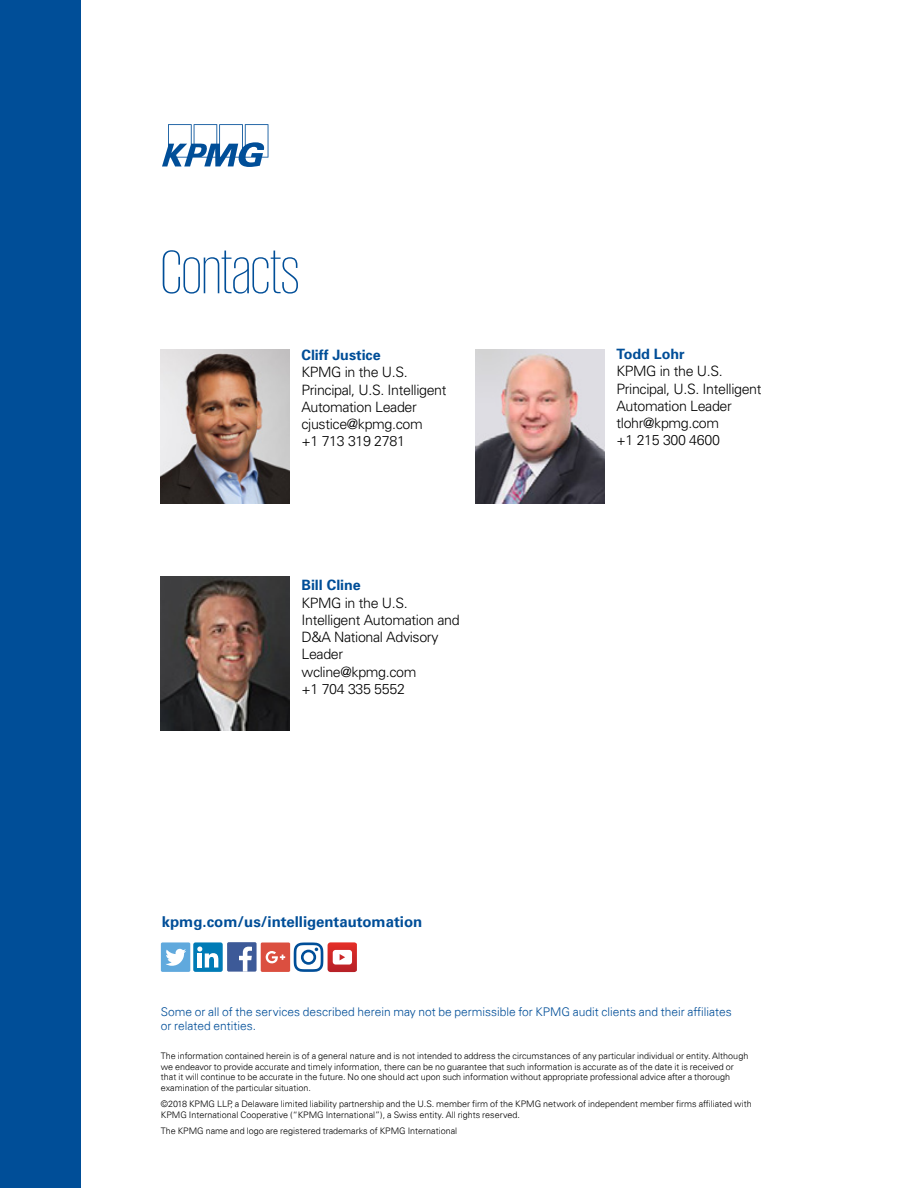
<style>
.page{position:relative;width:918px;height:1188px;background:#fff}
.page>*{position:absolute;margin:0;border:0;box-sizing:border-box;transform-origin:0 0}
.t1{font:200 63px "KPMG";color:#004e98}
.t2{font:700 15px "Univers 65";color:#004e98}
.t3{font:300 14.25px/17.2px "Univers";letter-spacing:-.025em;color:#000}
.t4{font:700 14.25px "Univers";color:#004e98}
.t5{font:300 12px/13.5px "Univers 45";color:#004e98}
.t6{font:300 9px/10.5px "Univers 45";color:#000}
</style>
<div class="page">
<svg style="left:162px;top:124px;width:106px;height:43px"></svg>
<img style="left:161px;top:350px;width:128px;height:154px">
<img style="left:476px;top:350px;width:128px;height:154px">
<img style="left:161px;top:577px;width:128px;height:153px">
<div style="left:193px;top:942px;width:30px;height:30px;background:#007bb6;border-radius:2px"></div>
<svg style="left:197px;top:947px;width:21px;height:21px"></svg>
<div style="left:227px;top:942px;width:30px;height:30px;background:#3d5a98;border-radius:2px"></div>
<svg style="left:239px;top:947px;width:13px;height:25px"></svg>
<div style="left:161px;top:942px;width:29px;height:30px;background:#60a9dd;border-radius:2px"></div>
<svg style="left:166px;top:949px;width:20px;height:17px"></svg>
<div style="left:0;top:0;width:81px;height:1188px;background:#004e98"></div>
<svg style="left:261px;top:942px;width:96px;height:30px"></svg>
<h1 class="t1" style="left:161px;top:242px;width:140px">Contacts</h1>
<h3 class="t4" style="left:302px;top:346px;width:81px">Cliff Justice</h3>
<h3 class="t4" style="left:616px;top:345px;width:70px">Todd Lohr</h3>
<h3 class="t3" style="left:302px;top:364px;width:108px">KPMG in the U.S.</h3>
<h3 class="t3" style="left:616px;top:363px;width:108px">KPMG in the U.S.</h3>
<h3 class="t3" style="left:302px;top:381px;width:147px">Principal, U.S. Intelligent</h3>
<h3 class="t3" style="left:616px;top:380px;width:147px">Principal, U.S. Intelligent</h3>
<h3 class="t3" style="left:302px;top:398px;width:117px">Automation Leader</h3>
<h3 class="t3" style="left:616px;top:397px;width:117px">Automation Leader</h3>
<h3 class="t3" style="left:302px;top:416px;width:123px">cjustice@kpmg.com</h3>
<h3 class="t3" style="left:616px;top:414px;width:104px">tlohr@kpmg.com</h3>
<h3 class="t3" style="left:302px;top:433px;width:105px">+1 713 319 2781</h3>
<h3 class="t3" style="left:616px;top:432px;width:105px">+1 215 300 4600</h3>
<h3 class="t4" style="left:302px;top:577px;width:61px">Bill Cline</h3>
<h3 class="t3" style="left:302px;top:594px;width:160px">KPMG in the U.S.<br>Intelligent Automation and<br>D&amp;A National Advisory<br>Leader wcline@kpmg.com<br>+1 704 335 5552</h3>
<h2 class="t2" style="left:162px;top:913px;width:262px">kpmg.com/us/intelligentautomation</h2>
<h3 class="t5" style="left:161px;top:1005px;width:572px">Some or all of the services described herein may not be permissible for KPMG audit clients and their affiliates or related entities.</h3>
<p class="t6" style="left:161px;top:1051px;width:589px">The information contained herein is of a general nature and is not intended to address the circumstances of any particular individual or entity. Although we endeavor to provide accurate and timely information, there can be no guarantee that such information is accurate as of the date it is received or that it will continue to be accurate in the future. No one should act upon such information without appropriate professional advice after a thorough examination of the particular situation.</p>
<p class="t6" style="left:161px;top:1099px;width:592px">©2018 KPMG LLP, a Delaware limited liability partnership and the U.S. member firm of the KPMG network of independent member firms affiliated with<br>KPMG International Cooperative (“KPMG International”), a Swiss entity. All rights reserved.</p>
<p class="t6" style="left:161px;top:1126px;width:298px">The KPMG name and logo are registered trademarks of KPMG International</p>
</div>
